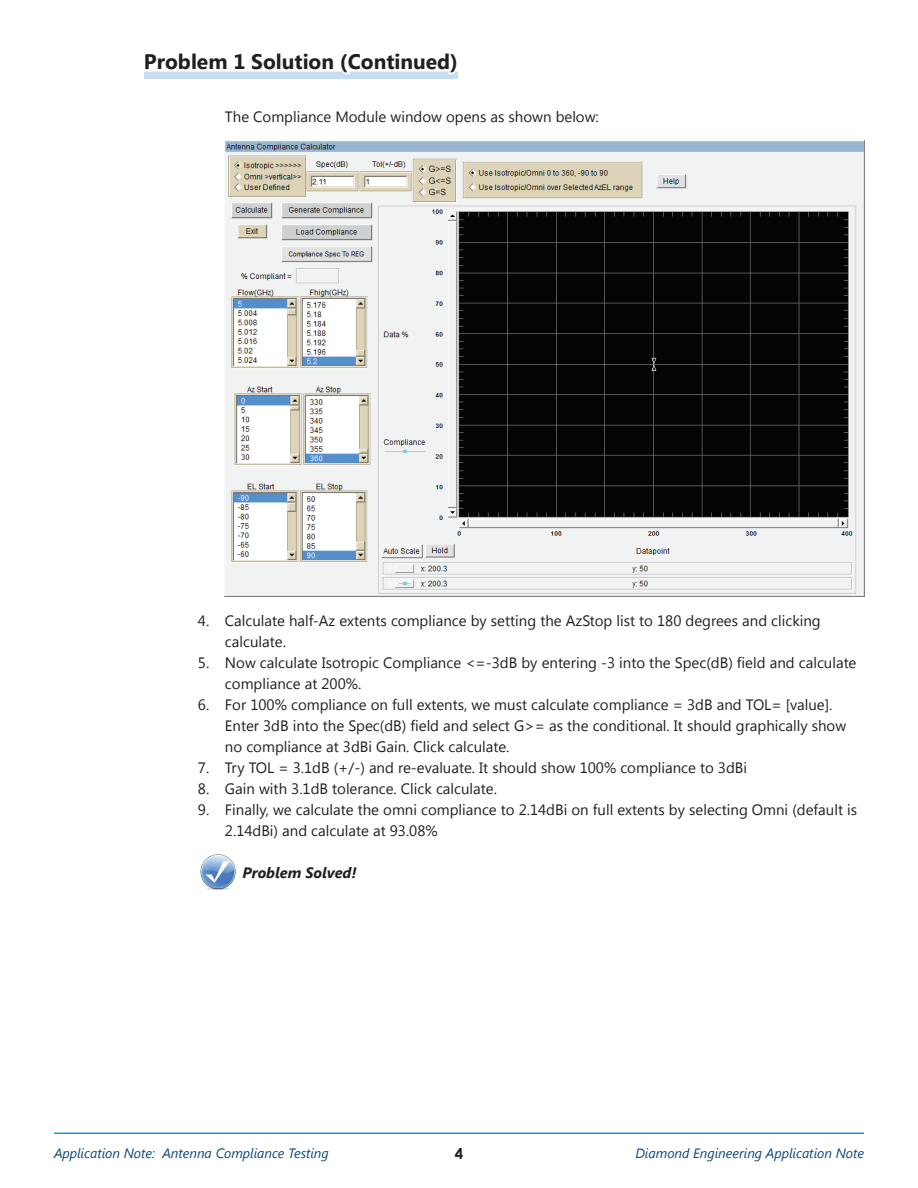
<style>
.page{position:relative;width:918px;height:1188px;background:#fff}
.page>*{position:absolute;margin:0;border:0;box-sizing:border-box;transform-origin:0 0}
.t1{font:700 21px "Segoe UI";color:#231f20}
.t2{font:15px/21px "Segoe UI";color:#231f20}
.t3{font:italic 700 15px "Segoe UI";color:#231f20}
.t4{font:700 15px "Century Gothic";color:#231f20}
.t5{font:italic 13.5px "Segoe UI";color:#0a487d}
</style>
<div class="page">
<hr style="left:54px;top:1133px;width:810px;height:1px;background:#1e96d3">
<div style="left:144px;top:72px;width:314px;height:7px;background:#c9ddf2"></div>
<svg style="left:144px;top:71px;width:314px;height:3px"></svg>
<img style="left:225px;top:141px;width:640px;height:456px">
<img style="left:200px;top:854px;width:36px;height:36px">
<h1 class="t1" style="left:144px;top:47px;width:316px">Problem 1 Solution (Continued)</h1>
<p class="t2" style="left:225px;top:106px;width:375px">The Compliance Module window opens as shown below:</p>
<p class="t2" style="left:225px;top:610px;width:597px;text-indent:-27px">4. Calculate half-Az extents compliance by setting the AzStop list to 180 degrees and clicking calculate.</p>
<p class="t2" style="left:225px;top:652px;width:633px;text-indent:-27px">5. Now calculate Isotropic Compliance &lt;=-3dB by entering -3 into the Spec(dB) field and calculate compliance at 200%.</p>
<p class="t2" style="left:225px;top:694px;width:623px;text-indent:-27px">6. For 100% compliance on full extents, we must calculate compliance = 3dB and TOL= [value].<br>Enter 3dB into the Spec(dB) field and select G&gt;= as the conditional. It should graphically show no compliance at 3dBi Gain. Click calculate.</p>
<p class="t2" style="left:198px;top:757px;width:551px">7. Try TOL = 3.1dB (+/-) and re-evaluate. It should show 100% compliance to 3dBi</p>
<p class="t2" style="left:198px;top:778px;width:300px">8. Gain with 3.1dB tolerance. Click calculate.</p>
<p class="t2" style="left:225px;top:799px;width:634px;text-indent:-27px">9. Finally, we calculate the omni compliance to 2.14dBi on full extents by selecting Omni (default is<br>2.14dBi) and calculate at 93.08%</p>
<p class="t3" style="left:242px;top:862px;width:116px">Problem Solved!</p>
<p class="t5" style="left:54px;top:1144px;width:276px">Application Note: Antenna Compliance Testing</p>
<p class="t4" style="left:455px;top:1142px;width:10px">4</p>
<p class="t5" style="left:635px;top:1144px;width:230px">Diamond Engineering Application Note</p>
</div>
